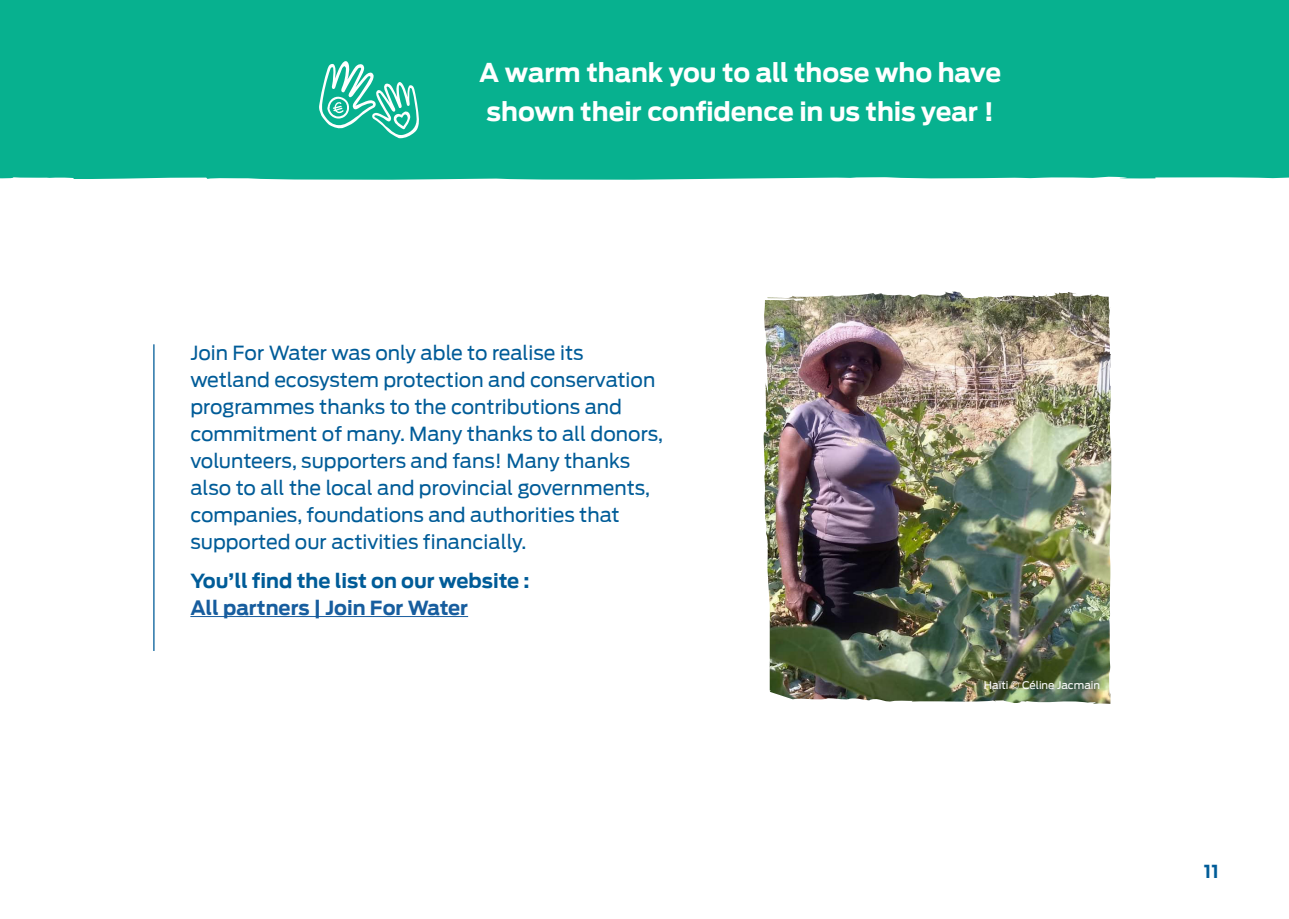
<style>
.page{position:relative;width:1289px;height:919px;background:#fff}
.page>*{position:absolute;margin:0;border:0;box-sizing:border-box;transform-origin:0 0}
.t1{font:700 25.5px/39px "Antenna";letter-spacing:-.005em;color:#fff}
.lopende_teksten{font:19.5px/27px "Antenna";color:#005c98}
.lopende_teksten-2{font:700 19.5px/27px "Antenna";color:#005c98}
.t2{font:700 18px "Antenna";color:#005c98}
.t3{font:10.5px "Antenna";color:#fff}
.s1{color:#175d9e}
</style>
<div class="page">
<div style="left:0;top:0;width:1288px;height:180px;background:#07b18f"></div>
<hr style="left:190px;top:616px;width:278px;height:1px;background:#175d9e">
<img style="left:763px;top:292px;width:348px;height:412px">
<svg style="left:319px;top:61px;width:101px;height:77px"></svg>
<hr style="left:153px;top:344px;width:1px;height:307px;background:#005c98">
<p class="t1" style="left:479px;top:53px;width:523px">A warm thank you to all those who have shown their confidence in us this year !</p>
<p class="lopende_teksten" style="left:190px;top:339px;width:474px">Join For Water was only able to realise its wetland ecosystem protection and conservation programmes thanks to the contributions and commitment of many. Many thanks to all donors, volunteers, supporters and fans! Many thanks also to all the local and provincial governments, companies, foundations and authorities that supported our activities financially.</p>
<p class="lopende_teksten-2" style="left:190px;top:567px;width:341px">You’ll find the list on our website :<br><span class="s1">All partners | Join For Water</span></p>
<p class="t3" style="left:983px;top:679px;width:118px">Haïti © Céline Jacmain</p>
<p class="t2" style="left:1203px;top:860px;width:16px">11</p>
</div>
